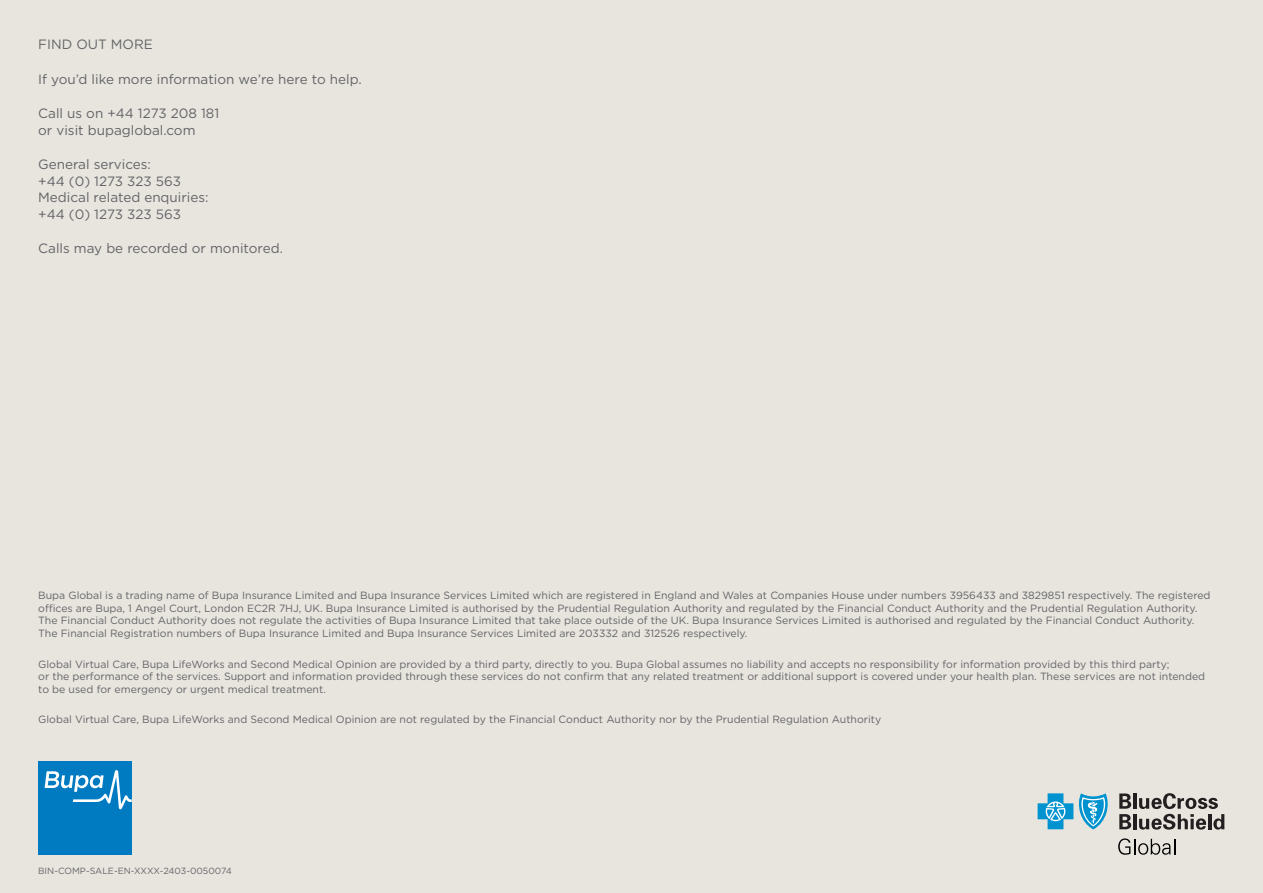
<style>
.page{position:relative;width:1263px;height:893px;background:#e8e5df}
.page>*{position:absolute;margin:0;border:0;box-sizing:border-box;transform-origin:0 0}
.t1{font:13.5px/16.5px "Gotham";color:#636466}
.t2{font:10.5px/12.6px "Gotham";color:#636466}
.t3{font:9px "Gotham";color:#636466}
</style>
<div class="page">
<svg style="left:38px;top:761px;width:94px;height:94px"></svg>
<svg style="left:1118px;top:838px;width:57px;height:17px"></svg>
<hr style="left:1133px;top:793px;width:3px;height:16px;background:#231f20">
<svg style="left:1119px;top:793px;width:12px;height:36px"></svg>
<hr style="left:1133px;top:814px;width:3px;height:15px;background:#231f20">
<svg style="left:1139px;top:793px;width:85px;height:37px"></svg>
<svg style="left:1037px;top:793px;width:71px;height:36px"></svg>
<p class="t1" style="left:38px;top:36px;width:116px">FIND OUT MORE</p>
<p class="t1" style="left:38px;top:70px;width:325px">If you’d like more information we’re here to help.</p>
<p class="t1" style="left:38px;top:105px;width:183px">Call us on +44 1273 208 181 or visit bupaglobal.com</p>
<p class="t1" style="left:38px;top:156px;width:172px">General services:<br>+44 (0) 1273 323 563<br>Medical related enquiries: +44 (0) 1273 323 563</p>
<p class="t1" style="left:38px;top:240px;width:246px">Calls may be recorded or monitored.</p>
<p class="t2" style="left:38px;top:589px;width:1174px">Bupa Global is a trading name of Bupa Insurance Limited and Bupa Insurance Services Limited which are registered in England and Wales at Companies House under numbers 3956433 and 3829851 respectively. The registered offices are Bupa, 1 Angel Court, London EC2R 7HJ, UK. Bupa Insurance Limited is authorised by the Prudential Regulation Authority and regulated by the Financial Conduct Authority and the Prudential Regulation Authority.<br>The Financial Conduct Authority does not regulate the activities of Bupa Insurance Limited that take place outside of the UK. Bupa Insurance Services Limited is authorised and regulated by the Financial Conduct Authority.<br>The Financial Registration numbers of Bupa Insurance Limited and Bupa Insurance Services Limited are 203332 and 312526 respectively.</p>
<p class="t2" style="left:38px;top:657px;width:1168px">Global Virtual Care, Bupa LifeWorks and Second Medical Opinion are provided by a third party, directly to you. Bupa Global assumes no liability and accepts no responsibility for information provided by this third party;<br>or the performance of the services. Support and information provided through these services do not confirm that any related treatment or additional support is covered under your health plan. These services are not intended to be used for emergency or urgent medical treatment.</p>
<p class="t2" style="left:38px;top:713px;width:844px">Global Virtual Care, Bupa LifeWorks and Second Medical Opinion are not regulated by the Financial Conduct Authority nor by the Prudential Regulation Authority</p>
<p class="t3" style="left:38px;top:865px;width:195px">BIN-COMP-SALE-EN-XXXX-2403-0050074</p>
</div>
